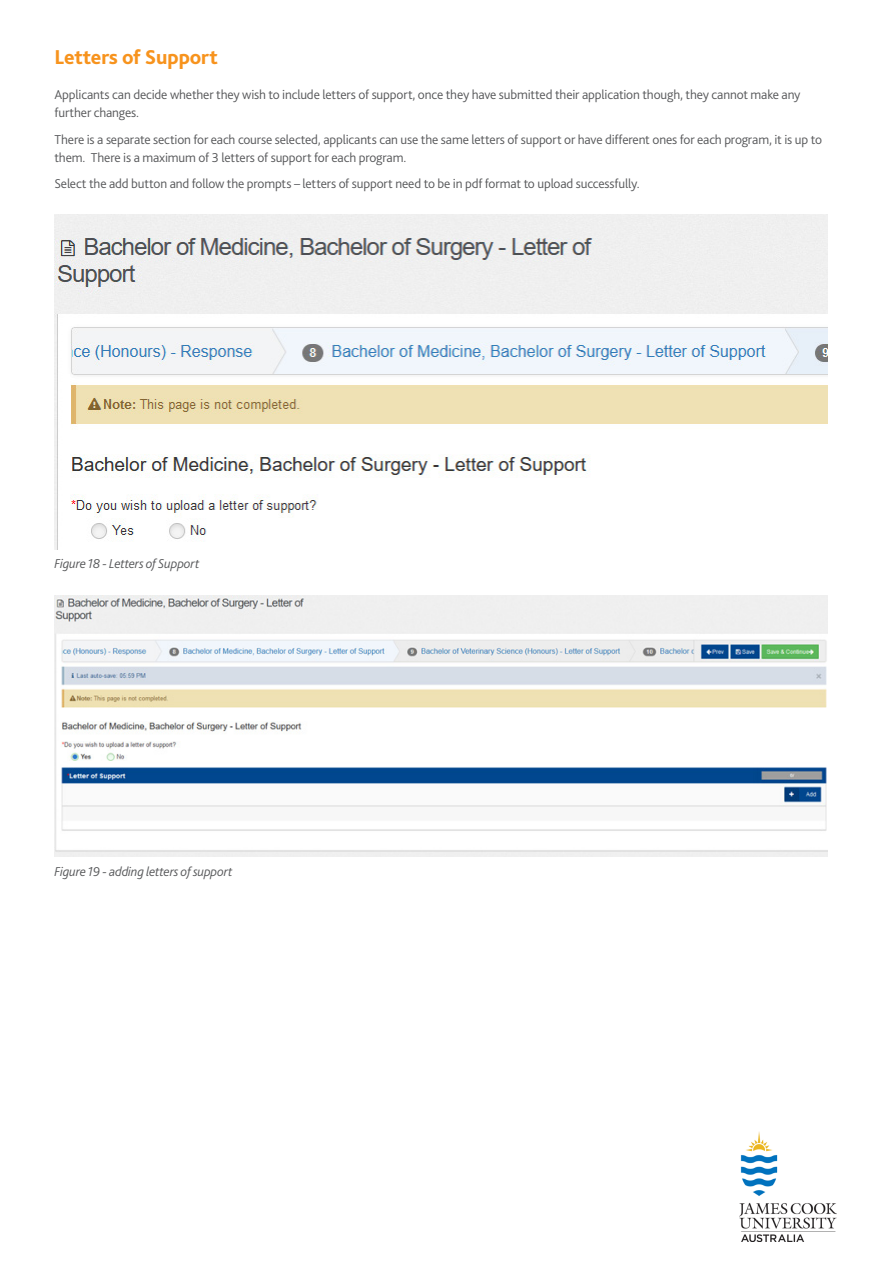
<style>
.page{position:relative;width:893px;height:1263px;background:#fff}
.page>*{position:absolute;margin:0;border:0;box-sizing:border-box;transform-origin:0 0}
.Subhead_2A{font:800 21px "Bliss 2";letter-spacing:-.005em;color:#f7931d}
.Body_copy{font:300 13.5px/18px "Bliss 2";letter-spacing:-.01em;color:#57585a}
.Body_copy-2{font:italic 300 13.5px "Bliss 2";letter-spacing:-.01em;color:#57585a}
</style>
<div class="page">
<img style="left:55px;top:214px;width:773px;height:336px">
<img style="left:55px;top:595px;width:773px;height:262px">
<img style="left:740px;top:1132px;width:96px;height:110px">
<p class="Subhead_2A" style="left:54px;top:44px;width:165px">Letters of Support</p>
<p class="Body_copy" style="left:54px;top:86px;width:748px">Applicants can decide whether they wish to include letters of support, once they have submitted their application though, they cannot make any further changes.</p>
<p class="Body_copy" style="left:54px;top:130px;width:769px">There is a separate section for each course selected, applicants can use the same letters of support or have different ones for each program, it is up to them. There is a maximum of 3 letters of support for each program.</p>
<p class="Body_copy" style="left:54px;top:175px;width:587px">Select the add button and follow the prompts – letters of support need to be in pdf format to upload successfully.</p>
<p class="Body_copy-2" style="left:54px;top:555px;width:147px">Figure 18 - Letters of Support</p>
<p class="Body_copy-2" style="left:54px;top:863px;width:180px">Figure 19 - adding letters of support</p>
</div>
